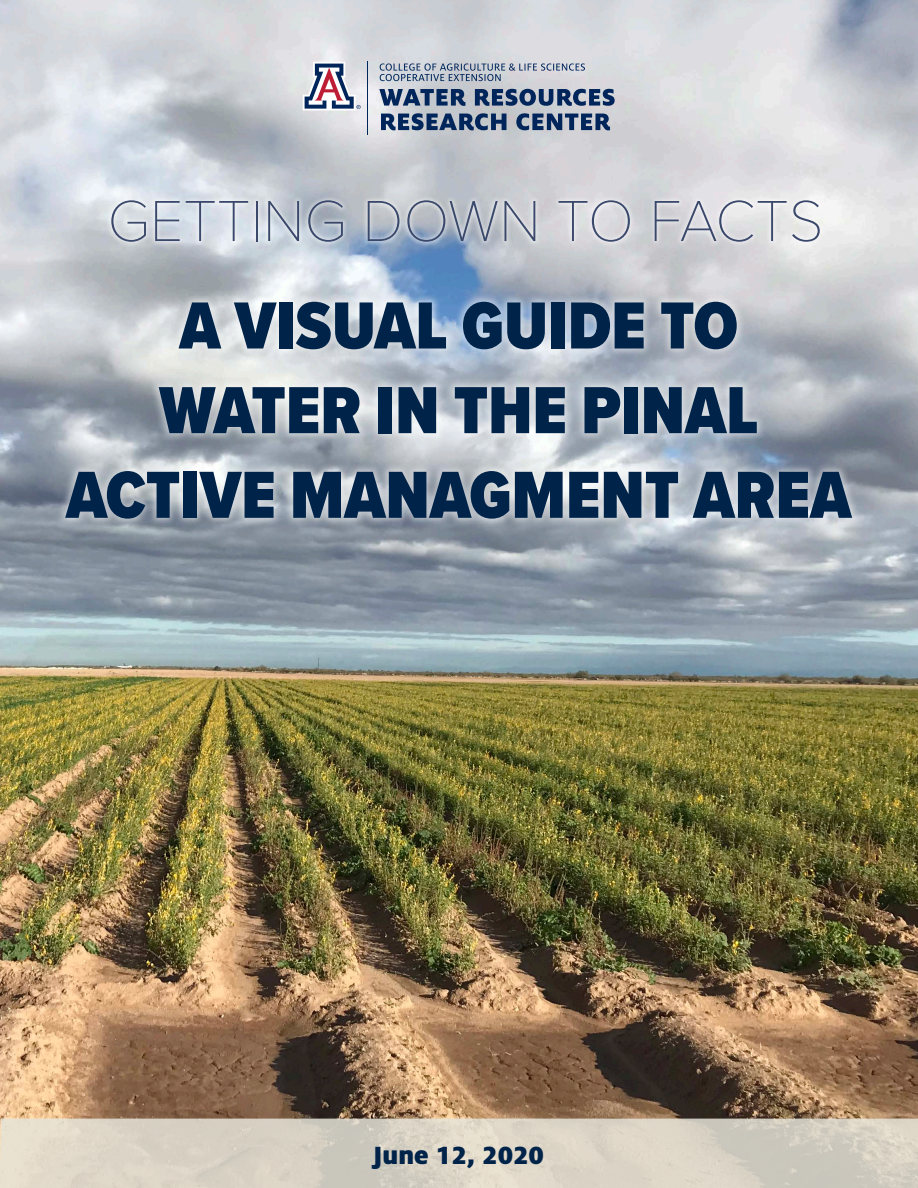
<style>
.page{position:relative;width:918px;height:1188px;background:#fff}
.page>*{position:absolute;margin:0;border:0;box-sizing:border-box;transform-origin:0 0}
.Table_Headings{font:900 69px "Proxima Nova Cond";color:#002349}
.Table_Headings-2{font:100 60px "Proxima Nova T";color:#3a486b}
.Table_Headings-3{font:900 27.6px "Milo OT";color:#002349}
</style>
<div class="page">
<img style="left:0;top:0;width:918px;height:1119px">
<svg style="left:0;top:1119px;width:918px;height:69px;fill:#dad3c5"></svg>
<div style="left:105px;top:195px;width:721px;height:53px;background:#fff;opacity:.55"></div>
<div style="left:56px;top:292px;width:806px;height:237px;background:#fff;opacity:.55"></div>
<svg style="left:381px;top:113px;width:229px;height:17px"></svg>
<svg style="left:379px;top:89px;width:236px;height:17px"></svg>
<svg style="left:380px;top:63px;width:205px;height:18px"></svg>
<svg style="left:303px;top:62px;width:58px;height:49px"></svg>
<hr style="left:367px;top:62px;width:1px;height:73px;background:#00255b">
<p class="Table_Headings-2" style="left:107px;top:176px;width:717px">GETTING DOWN TO FACTS</p>
<p class="Table_Headings" style="left:179px;top:275px;width:560px">A VISUAL GUIDE TO</p>
<p class="Table_Headings" style="left:159px;top:359px;width:601px">WATER IN THE PINAL</p>
<p class="Table_Headings" style="left:66px;top:444px;width:787px">ACTIVE MANAGMENT AREA</p>
<p class="Table_Headings-3" style="left:373px;top:1139px;width:172px">June 12, 2020</p>
</div>
